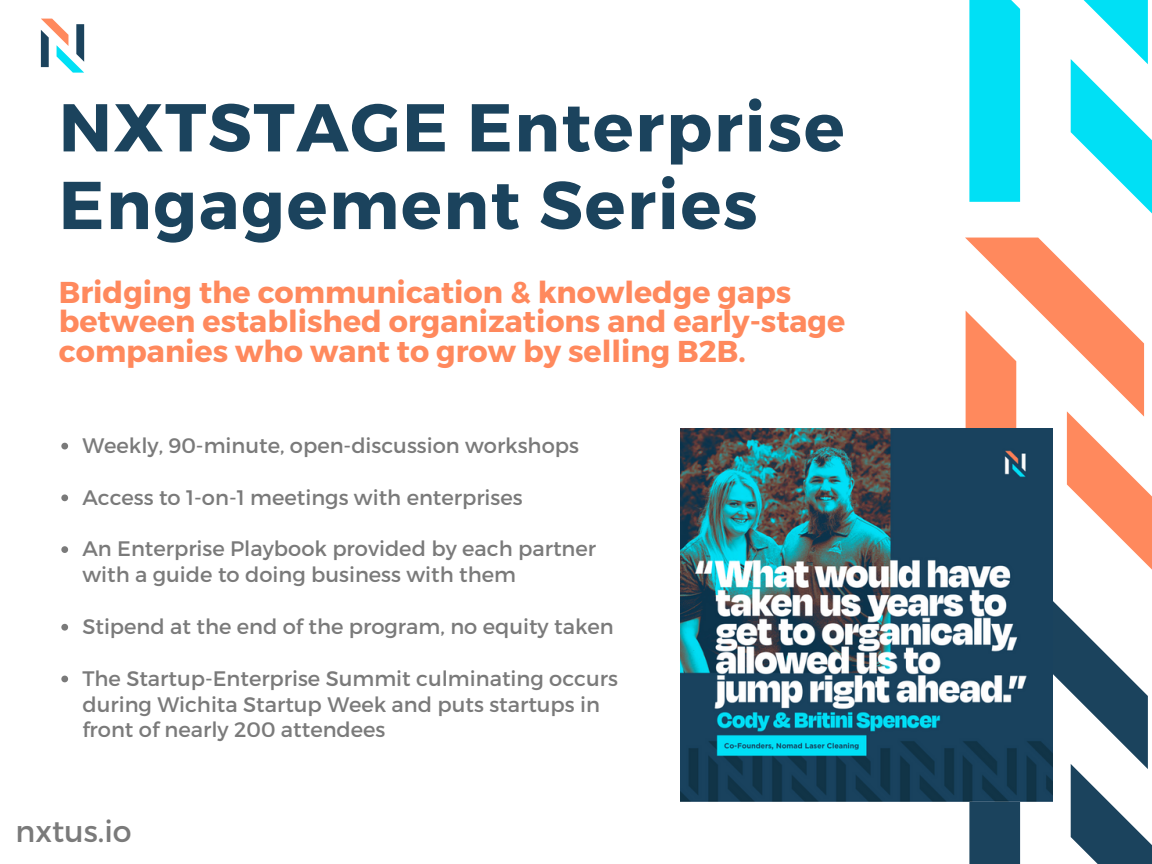
<style>
.page{position:relative;width:1152px;height:864px;background:#fff}
.page>*{position:absolute;margin:0;border:0;box-sizing:border-box;transform-origin:0 0}
.t1{font:700 67.5px/77.7px "Montserrat";letter-spacing:.025em;color:#1b435d}
.t2{font:700 30.15px/29.2px "Montserrat";color:#ff895d}
.t3{font:30px "Montserrat";color:#7a7a7a}
.t4{font:21px/25.8px "Montserrat";color:#7a7a7a}
</style>
<div class="page">
<svg style="left:965px;top:0;width:187px;height:864px"></svg>
<svg style="left:41px;top:19px;width:43px;height:54px"></svg>
<img style="left:680px;top:429px;width:373px;height:372px">
<svg style="left:61px;top:443px;width:7px;height:6px"></svg>
<svg style="left:61px;top:494px;width:7px;height:7px"></svg>
<svg style="left:61px;top:546px;width:7px;height:7px"></svg>
<svg style="left:61px;top:624px;width:7px;height:7px"></svg>
<svg style="left:61px;top:676px;width:7px;height:6px"></svg>
<h1 class="t1" style="left:59px;top:85px;width:787px">NXTSTAGE Enterprise<br>Engagement Series</h1>
<p class="t2" style="left:59px;top:276px;width:788px">Bridging the communication &amp; knowledge gaps between established organizations and early-stage companies who want to grow by selling B2B.</p>
<p class="t4" style="left:82px;top:431px;width:498px">Weekly, 90-minute, open-discussion workshops</p>
<p class="t4" style="left:82px;top:483px;width:442px">Access to 1-on-1 meetings with enterprises</p>
<p class="t4" style="left:82px;top:535px;width:515px">An Enterprise Playbook provided by each partner with a guide to doing business with them</p>
<p class="t4" style="left:82px;top:613px;width:533px">Stipend at the end of the program, no equity taken</p>
<p class="t4" style="left:82px;top:664px;width:537px">The Startup-Enterprise Summit culminating occurs during Wichita Startup Week and puts startups in front of nearly 200 attendees</p>
<p class="t3" style="left:16px;top:812px;width:118px">nxtus.io</p>
</div>
